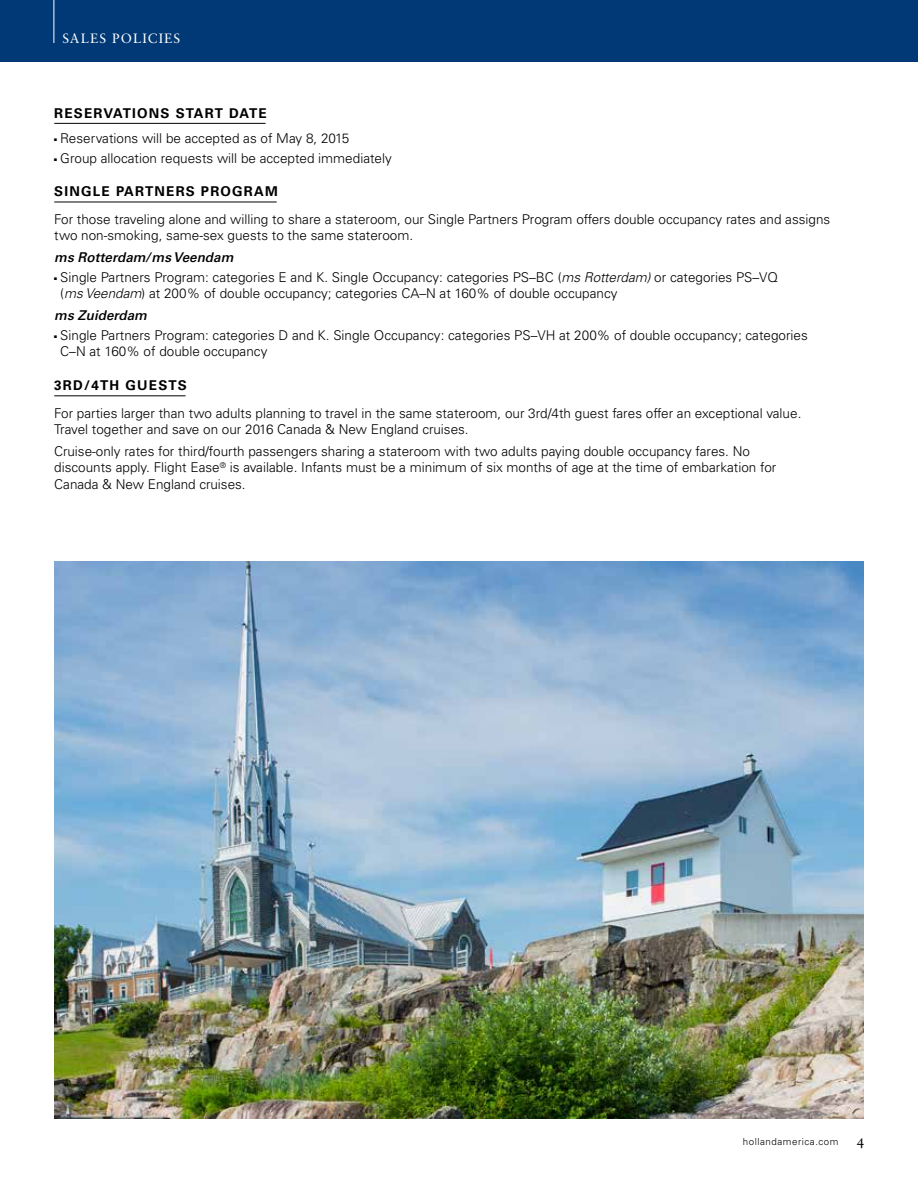
<style>
.page{position:relative;width:918px;height:1188px;background:#fff}
.page>*{position:absolute;margin:0;border:0;box-sizing:border-box;transform-origin:0 0}
.t1{font:300 13.5px/16.5px "Univers LT Std";color:#000}
.t2{font:700 13.5px "Univers LT Std";letter-spacing:.09em;color:#000}
.t3{font:italic 600 13.5px "Univers LT Std";color:#000}
.t4{font:13.5px "Sabon LT Std";letter-spacing:.08em;color:#fff}
.t5{font:300 9.75px "Univers LT Std";letter-spacing:.055em;color:#000}
.s1{font-style:italic}
.s2{font-family:"Sabon LT Std";font-weight:400;font-size:15px}
</style>
<div class="page">
<div style="left:0;top:0;width:918px;height:62px;background:#003976"></div>
<hr style="left:54px;top:0;width:1px;height:43px;background:#fff">
<hr style="left:54px;top:123px;width:212px;height:1px;background:#000">
<hr style="left:54px;top:202px;width:223px;height:1px;background:#000">
<hr style="left:54px;top:396px;width:132px;height:1px;background:#000">
<img style="left:54px;top:562px;width:810px;height:557px">
<p class="t4" style="left:63px;top:31px;width:119px">SALES POLICIES</p>
<p class="t2" style="left:54px;top:105px;width:214px">RESERVATIONS START DATE</p>
<p class="t1" style="left:54px;top:130px;width:297px">■ Reservations will be accepted as of May 8, 2015</p>
<p class="t1" style="left:54px;top:150px;width:339px">■ Group allocation requests will be accepted immediately</p>
<p class="t2" style="left:54px;top:184px;width:225px">SINGLE PARTNERS PROGRAM</p>
<p class="t1" style="left:54px;top:211px;width:778px">For those traveling alone and willing to share a stateroom, our Single Partners Program offers double occupancy rates and assigns two non-smoking, same-sex guests to the same stateroom.</p>
<p class="t3" style="left:54px;top:249px;width:181px">ms Rotterdam/ms Veendam</p>
<p class="t1" style="left:60px;top:269px;width:719px;text-indent:-6px">■ Single Partners Program: categories E and K. Single Occupancy: categories PS–BC (<span class="s1">ms Rotterdam)</span> or categories PS–VQ (<span class="s1">ms Veendam</span>) at 200% of double occupancy; categories CA–N at 160% of double occupancy</p>
<p class="t3" style="left:54px;top:307px;width:94px">ms Zuiderdam</p>
<p class="t1" style="left:60px;top:327px;width:749px;text-indent:-6px">■ Single Partners Program: categories D and K. Single Occupancy: categories PS–VH at 200% of double occupancy; categories<br>C–N at 160% of double occupancy</p>
<p class="t2" style="left:54px;top:378px;width:134px">3RD/4TH GUESTS</p>
<p class="t1" style="left:54px;top:405px;width:749px">For parties larger than two adults planning to travel in the same stateroom, our 3rd/4th guest fares offer an exceptional value.<br>Travel together and save on our 2016 Canada &amp; New England cruises.</p>
<p class="t1" style="left:54px;top:443px;width:724px">Cruise-only rates for third/fourth passengers sharing a stateroom with two adults paying double occupancy fares. No discounts apply. Flight Ease<sup>®</sup> is available. Infants must be a minimum of six months of age at the time of embarkation for<br>Canada &amp; New England cruises.</p>
<p class="t5" style="left:743px;top:1136px;width:123px">hollandamerica.com <span class="s2">4</span></p>
</div>
